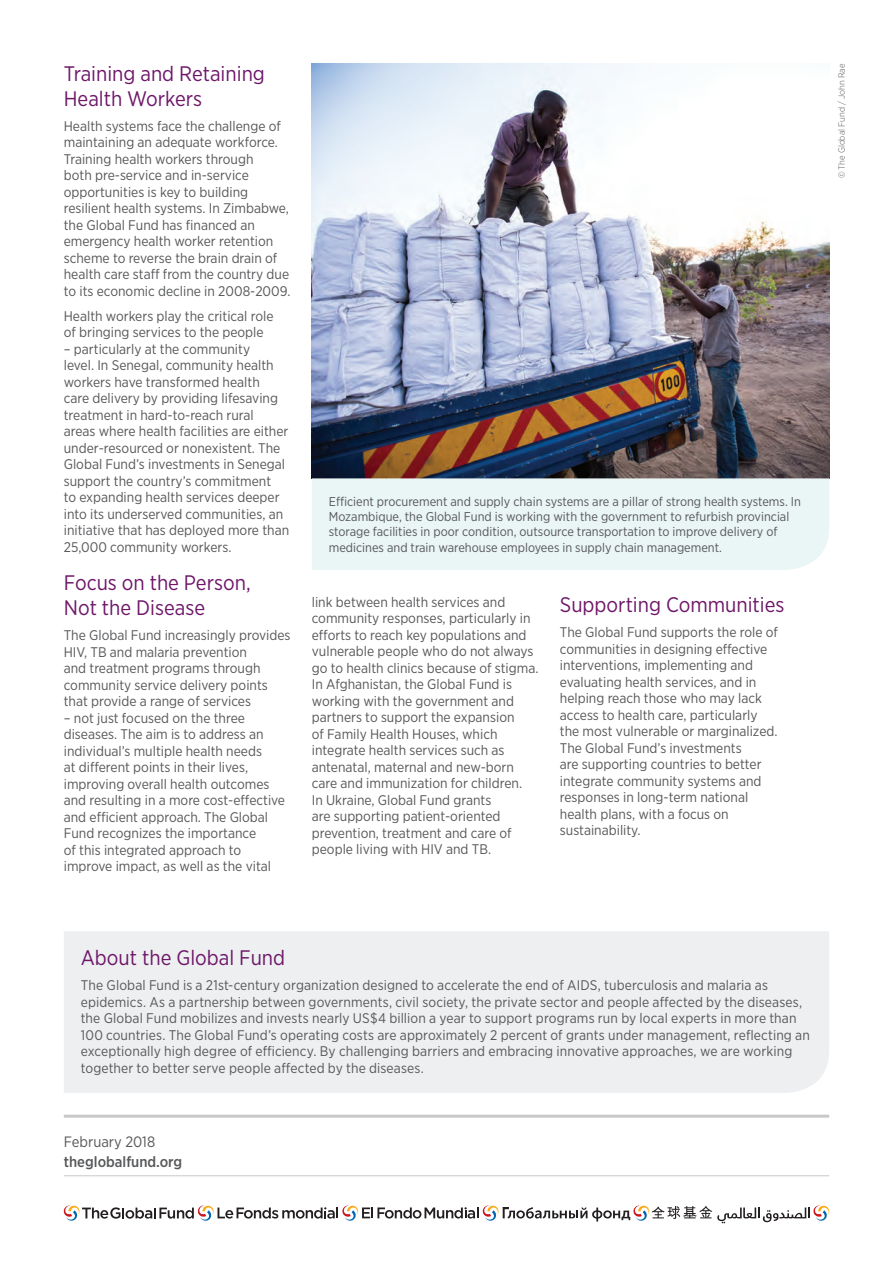
<style>
.page{position:relative;width:893px;height:1263px;background:#fff}
.page>*{position:absolute;margin:0;border:0;box-sizing:border-box;transform-origin:0 0}
.t1{font:21px/25.2px "Gotham Narrow";color:#6e1769}
.t2{font:500 15px "Gotham Narrow";color:#57585a}
.t3{font:15px "Gotham Narrow";color:#57585a}
.t4{font:13.95px/16.5px "Gotham Narrow";color:#57585a}
.t5{font:12.75px/15.3px "Gotham Narrow";color:#57585a}
.t6{font:300 9px "Gotham Narrow";color:#57585a}
</style>
<div class="page">
<hr style="left:64px;top:1115px;width:765px;height:3px;background:#c7c8ca">
<hr style="left:64px;top:1175px;width:765px;height:1px;background:#c7c8ca">
<svg style="left:64px;top:1205px;width:765px;height:18px"></svg>
<hr style="left:892px;top:0;width:1px;height:319px;background:#6e1769">
<div style="left:64px;top:931px;width:765px;height:162px;background:#edeff0"></div>
<img style="left:312px;top:64px;width:517px;height:414px">
<div style="left:312px;top:478px;width:517px;height:92px;background:#eaf5f6"></div>
<h1 class="t1" style="left:64px;top:60px;width:203px">Training and Retaining<br>Health Workers</h1>
<p class="t4" style="left:64px;top:117px;width:228px">Health systems face the challenge of maintaining an adequate workforce.<br>Training health workers through<br>both pre-service and in-service opportunities is key to building resilient health systems. In Zimbabwe, the Global Fund has financed an emergency health worker retention scheme to reverse the brain drain of health care staff from the country due to its economic decline in 2008-2009.</p>
<p class="t4" style="left:64px;top:307px;width:211px">Health workers play the critical role of bringing services to the people</p>
<p class="t4" style="left:64px;top:340px;width:227px">– particularly at the community<br>level. In Senegal, community health workers have transformed health<br>care delivery by providing lifesaving treatment in hard-to-reach rural<br>areas where health facilities are either under-resourced or nonexistent. The Global Fund’s investments in Senegal support the country’s commitment<br>to expanding health services deeper into its underserved communities, an initiative that has deployed more than 25,000 community workers.</p>
<h1 class="t1" style="left:64px;top:569px;width:188px">Focus on the Person,<br>Not the Disease</h1>
<p class="t4" style="left:64px;top:627px;width:228px">The Global Fund increasingly provides HIV, TB and malaria prevention<br>and treatment programs through community service delivery points that provide a range of services</p>
<p class="t4" style="left:64px;top:709px;width:223px">– not just focused on the three diseases. The aim is to address an individual’s multiple health needs<br>at different points in their lives, improving overall health outcomes and resulting in a more cost-effective and efficient approach. The Global Fund recognizes the importance<br>of this integrated approach to improve impact, as well as the vital</p>
<p class="t5" style="left:329px;top:493px;width:474px">Efficient procurement and supply chain systems are a pillar of strong health systems. In Mozambique, the Global Fund is working with the government to refurbish provincial storage facilities in poor condition, outsource transportation to improve delivery of medicines and train warehouse employees in supply chain management.</p>
<p class="t4" style="left:312px;top:593px;width:228px">link between health services and community responses, particularly in efforts to reach key populations and vulnerable people who do not always go to health clinics because of stigma.<br>In Afghanistan, the Global Fund is working with the government and partners to support the expansion<br>of Family Health Houses, which integrate health services such as antenatal, maternal and new-born care and immunization for children.<br>In Ukraine, Global Fund grants<br>are supporting patient-oriented prevention, treatment and care of people living with HIV and TB.</p>
<h1 class="t1" style="left:560px;top:592px;width:226px">Supporting Communities</h1>
<p class="t4" style="left:560px;top:624px;width:220px">The Global Fund supports the role of communities in designing effective interventions, implementing and evaluating health services, and in helping reach those who may lack access to health care, particularly the most vulnerable or marginalized.<br>The Global Fund’s investments<br>are supporting countries to better integrate community systems and responses in long-term national health plans, with a focus on sustainability.</p>
<p class="t6" style="left:836px;top:178px;width:116px;rotate:-90deg">© The Global Fund / John Rae</p>
<h1 class="t1" style="left:81px;top:945px;width:206px">About the Global Fund</h1>
<p class="t4" style="left:81px;top:977px;width:731px">The Global Fund is a 21st-century organization designed to accelerate the end of AIDS, tuberculosis and malaria as epidemics. As a partnership between governments, civil society, the private sector and people affected by the diseases, the Global Fund mobilizes and invests nearly US$4 billion a year to support programs run by local experts in more than 100 countries. The Global Fund’s operating costs are approximately 2 percent of grants under management, reflecting an exceptionally high degree of efficiency. By challenging barriers and embracing innovative approaches, we are working together to better serve people affected by the diseases.</p>
<p class="t3" style="left:64px;top:1133px;width:93px">February 2018</p>
<p class="t2" style="left:64px;top:1152px;width:120px">theglobalfund.org</p>
</div>
